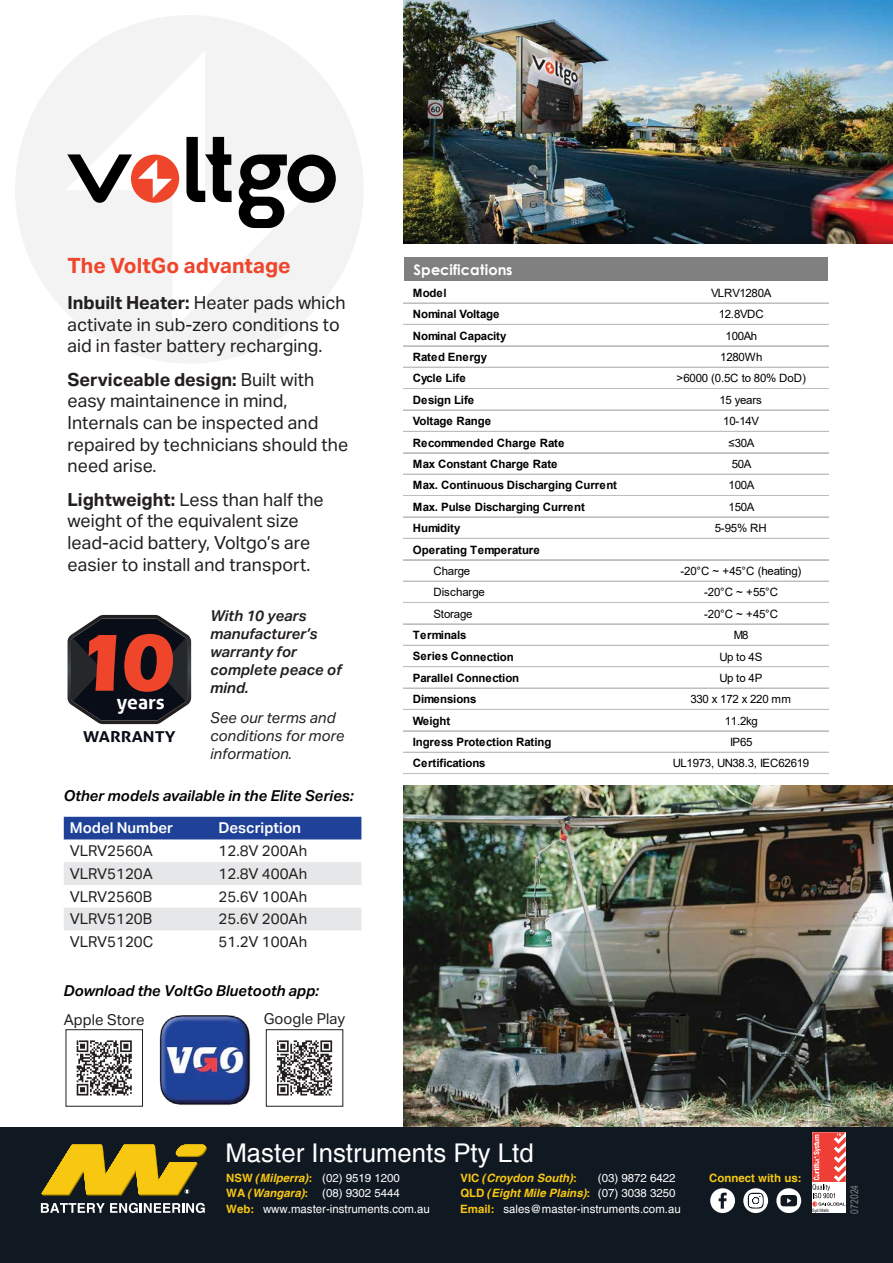
<style>
.page{position:relative;width:893px;height:1263px;background:#fff}
.page>*{position:absolute;margin:0;border:0;box-sizing:border-box;transform-origin:0 0}
.t1{font:700 83.7px "Eras ITC";color:#ee452b}
.t2{font:25.8px "Helvetica";color:#fff}
.t3{font:700 21px "Aktiv Grotesk";color:#ee452b}
.t4{font:700 19.35px "Aller";letter-spacing:-.005em;color:#fff}
.t5{font:18px/21.6px "Aktiv Grotesk";color:#231f20}
.t6{font:15px "Aktiv Grotesk";color:#231f20}
.t7{font:italic 600 15px "Aktiv Grotesk";color:#000}
.t8{font:italic 600 15px/18px "Aktiv Grotesk";color:#231f20}
.t9{font:italic 15px/18px "Aktiv Grotesk";color:#231f20}
.t10{font:600 15px "Aktiv Grotesk";color:#fff}
.t11{font:700 15px "Aller";color:#080d18;scale:1.18 1}
.t12{font:700 14.55px "Century Gothic";letter-spacing:.005em;color:#fff}
.t13{font:700 11.4px "Arial";letter-spacing:-.01em;color:#000}
.t14{font:11.4px "Arial";letter-spacing:-.02em;color:#000}
.t15{font:11.4px/15.1px "Helvetica";color:#fff}
.t16{font:italic 700 11.4px/15.1px "Helvetica";color:#f7c711}
.t17{font:700 11.4px "Helvetica";color:#f7c711}
.t18{font:10.5px "Arial Narrow";color:#838383}
.t19{font:4.5px "Arial Narrow";letter-spacing:.01em;color:#000}
.s1{font-weight:700}
.s2{font-style:normal}
.s3{font-weight:700;color:#f7c711}
</style>
<div class="page">
<img style="left:403px;top:786px;width:490px;height:341px">
<img style="left:403px;top:0;width:490px;height:244px">
<svg style="left:15px;top:15px;width:348px;height:348px;fill:#f3f3f3"></svg>
<svg style="left:68px;top:615px;width:123px;height:109px;background:#2a2e36"></svg>
<svg style="left:67px;top:137px;width:269px;height:91px"></svg>
<div style="left:404px;top:258px;width:425px;height:24px;background:#808080"></div>
<svg style="left:828px;top:258px;width:1px;height:24px"></svg>
<hr style="left:404px;top:303px;width:425px;height:1px;background:#bfbebe">
<hr style="left:404px;top:324px;width:425px;height:1px;background:#bfbebe">
<hr style="left:404px;top:345px;width:425px;height:1px;background:#bfbebe">
<hr style="left:404px;top:346px;width:425px;height:1px;background:#bfbebe">
<hr style="left:404px;top:367px;width:425px;height:1px;background:#bfbebe">
<hr style="left:404px;top:388px;width:425px;height:1px;background:#bfbebe">
<hr style="left:404px;top:410px;width:425px;height:1px;background:#bfbebe">
<hr style="left:404px;top:431px;width:425px;height:1px;background:#bfbebe">
<hr style="left:404px;top:452px;width:425px;height:1px;background:#bfbebe">
<hr style="left:404px;top:453px;width:425px;height:1px;background:#bfbebe">
<hr style="left:404px;top:474px;width:425px;height:1px;background:#bfbebe">
<hr style="left:404px;top:495px;width:425px;height:1px;background:#bfbebe">
<hr style="left:404px;top:517px;width:425px;height:1px;background:#bfbebe">
<hr style="left:404px;top:538px;width:425px;height:1px;background:#bfbebe">
<hr style="left:404px;top:559px;width:425px;height:1px;background:#bfbebe">
<hr style="left:404px;top:560px;width:425px;height:1px;background:#bfbebe">
<hr style="left:404px;top:581px;width:425px;height:1px;background:#bfbebe">
<hr style="left:404px;top:602px;width:425px;height:1px;background:#bfbebe">
<hr style="left:404px;top:623px;width:425px;height:1px;background:#bfbebe">
<hr style="left:404px;top:624px;width:425px;height:1px;background:#bfbebe">
<hr style="left:404px;top:645px;width:425px;height:1px;background:#bfbebe">
<hr style="left:404px;top:666px;width:425px;height:1px;background:#bfbebe">
<hr style="left:404px;top:667px;width:425px;height:1px;background:#bfbebe">
<hr style="left:404px;top:688px;width:425px;height:1px;background:#bfbebe">
<hr style="left:404px;top:709px;width:425px;height:1px;background:#bfbebe">
<hr style="left:404px;top:730px;width:425px;height:1px;background:#bfbebe">
<hr style="left:404px;top:731px;width:425px;height:1px;background:#bfbebe">
<hr style="left:404px;top:752px;width:425px;height:1px;background:#bfbebe">
<hr style="left:404px;top:773px;width:425px;height:1px;background:#bfbebe">
<img style="left:159px;top:1015px;width:91px;height:90px">
<div style="left:66px;top:1029px;width:77px;height:77px;background:#fff;border:1px solid #231f20"></div>
<svg style="left:77px;top:1040px;width:55px;height:55px"></svg>
<div style="left:266px;top:1029px;width:77px;height:77px;background:#fff;border:1px solid #231f20"></div>
<svg style="left:277px;top:1040px;width:55px;height:55px"></svg>
<div style="left:64px;top:817px;width:297px;height:22px;background:#1f4298"></div>
<svg style="left:64px;top:862px;width:297px;height:68px"></svg>
<div style="left:0;top:1127px;width:893px;height:136px;background:#101821"></div>
<svg style="left:41px;top:1203px;width:164px;height:10px"></svg>
<svg style="left:41px;top:1144px;width:166px;height:51px"></svg>
<div style="left:812px;top:1132px;width:34px;height:81px;background:#fff"></div>
<svg style="left:812px;top:1132px;width:34px;height:74px"></svg>
<svg style="left:710px;top:1188px;width:25px;height:25px"></svg>
<svg style="left:743px;top:1188px;width:25px;height:25px"></svg>
<svg style="left:776px;top:1188px;width:25px;height:25px"></svg>
<p class="t3" style="left:67px;top:254px;width:224px">The VoltGo advantage</p>
<p class="t5" style="left:67px;top:292px;width:280px"><span class="s1">Inbuilt Heater:</span> Heater pads which activate in sub-zero conditions to aid in faster battery recharging.</p>
<p class="t5" style="left:67px;top:369px;width:282px"><span class="s1">Serviceable design:</span> Built with easy maintainence in mind,<br>Internals can be inspected and repaired by technicians should the need arise.</p>
<p class="t5" style="left:67px;top:489px;width:258px"><span class="s1">Lightweight:</span> Less than half the weight of the equivalent size lead-acid battery, Voltgo’s are easier to install and transport.</p>
<h1 class="t1" style="left:75px;top:615px;width:102px">10</h1>
<p class="t4" style="left:117px;top:690px;width:49px">years</p>
<p class="t11" style="left:83px;top:728px;width:80px">WARRANTY</p>
<p class="t8" style="left:210px;top:607px;width:133px">With 10 years manufacturer’s warranty for complete peace of mind.</p>
<p class="t9" style="left:210px;top:709px;width:136px">See our terms and conditions for more information.</p>
<p class="t7" style="left:64px;top:787px;width:291px">Other models available in the Elite Series:</p>
<p class="t10" style="left:70px;top:819px;width:105px">Model Number</p>
<p class="t10" style="left:219px;top:819px;width:84px">Description</p>
<p class="t6" style="left:70px;top:842px;width:85px">VLRV2560A</p>
<p class="t6" style="left:219px;top:842px;width:90px">12.8V 200Ah</p>
<p class="t6" style="left:70px;top:865px;width:85px">VLRV5120A</p>
<p class="t6" style="left:219px;top:865px;width:90px">12.8V 400Ah</p>
<p class="t6" style="left:70px;top:888px;width:84px">VLRV2560B</p>
<p class="t6" style="left:219px;top:888px;width:90px">25.6V 100Ah</p>
<p class="t6" style="left:70px;top:910px;width:84px">VLRV5120B</p>
<p class="t6" style="left:219px;top:910px;width:90px">25.6V 200Ah</p>
<p class="t6" style="left:70px;top:933px;width:85px">VLRV5120C</p>
<p class="t6" style="left:219px;top:933px;width:90px">51.2V 100Ah</p>
<p class="t7" style="left:64px;top:982px;width:257px">Download the VoltGo Bluetooth app:</p>
<p class="t6" style="left:64px;top:1010px;width:82px">Apple Store</p>
<p class="t6" style="left:264px;top:1010px;width:83px">Google Play</p>
<p class="t12" style="left:414px;top:258px;width:100px">Specifications</p>
<p class="t13" style="left:413px;top:285px;width:35px">Model</p>
<p class="t14" style="left:711px;top:285px;width:62px">VLRV1280A</p>
<p class="t13" style="left:413px;top:306px;width:88px">Nominal Voltage</p>
<p class="t14" style="left:719px;top:306px;width:47px">12.8VDC</p>
<p class="t13" style="left:413px;top:328px;width:95px">Nominal Capacity</p>
<p class="t14" style="left:726px;top:328px;width:33px">100Ah</p>
<p class="t13" style="left:413px;top:349px;width:76px">Rated Energy</p>
<p class="t14" style="left:720px;top:349px;width:44px">1280Wh</p>
<p class="t13" style="left:413px;top:370px;width:55px">Cycle Life</p>
<p class="t14" style="left:677px;top:370px;width:131px">&gt;6000 (0.5C to 80% DoD)</p>
<p class="t13" style="left:413px;top:392px;width:63px">Design Life</p>
<p class="t14" style="left:719px;top:392px;width:44px">15 years</p>
<p class="t13" style="left:413px;top:413px;width:80px">Voltage Range</p>
<p class="t14" style="left:723px;top:413px;width:37px">10-14V</p>
<p class="t13" style="left:413px;top:434px;width:153px">Recommended Charge Rate</p>
<p class="t14" style="left:729px;top:435px;width:28px">≤30A</p>
<p class="t13" style="left:413px;top:456px;width:146px">Max Constant Charge Rate</p>
<p class="t14" style="left:732px;top:456px;width:21px">50A</p>
<p class="t13" style="left:413px;top:477px;width:206px">Max. Continuous Discharging Current</p>
<p class="t14" style="left:729px;top:477px;width:28px">100A</p>
<p class="t13" style="left:413px;top:499px;width:174px">Max. Pulse Discharging Current</p>
<p class="t14" style="left:729px;top:499px;width:28px">150A</p>
<p class="t13" style="left:413px;top:520px;width:49px">Humidity</p>
<p class="t14" style="left:715px;top:520px;width:53px">5-95% RH</p>
<p class="t13" style="left:413px;top:541px;width:129px">Operating Temperature</p>
<p class="t14" style="left:433px;top:563px;width:38px">Charge</p>
<p class="t14" style="left:680px;top:563px;width:122px">-20°C ~ +45°C (heating)</p>
<p class="t14" style="left:433px;top:584px;width:53px">Discharge</p>
<p class="t14" style="left:704px;top:584px;width:76px">-20°C ~ +55°C</p>
<p class="t14" style="left:433px;top:606px;width:41px">Storage</p>
<p class="t14" style="left:704px;top:606px;width:76px">-20°C ~ +45°C</p>
<p class="t13" style="left:413px;top:627px;width:55px">Terminals</p>
<p class="t14" style="left:734px;top:627px;width:16px">M8</p>
<p class="t13" style="left:413px;top:648px;width:103px">Series Connection</p>
<p class="t14" style="left:719px;top:649px;width:44px">Up to 4S</p>
<p class="t13" style="left:413px;top:670px;width:108px">Parallel Connection</p>
<p class="t14" style="left:719px;top:670px;width:44px">Up to 4P</p>
<p class="t13" style="left:413px;top:691px;width:65px">Dimensions</p>
<p class="t14" style="left:690px;top:691px;width:102px">330 x 172 x 220 mm</p>
<p class="t13" style="left:413px;top:713px;width:39px">Weight</p>
<p class="t14" style="left:725px;top:713px;width:35px">11.2kg</p>
<p class="t13" style="left:413px;top:734px;width:140px">Ingress Protection Rating</p>
<p class="t14" style="left:730px;top:734px;width:24px">IP65</p>
<p class="t13" style="left:413px;top:755px;width:74px">Certifications</p>
<p class="t14" style="left:673px;top:755px;width:138px">UL1973, UN38.3, IEC62619</p>
<h2 class="t2" style="left:225px;top:1138px;width:310px">Master Instruments Pty Ltd</h2>
<p class="t16" style="left:226px;top:1171px;width:87px"><span class="s2">NSW</span> (Milperra):<br><span class="s2">WA</span> (Wangara)<span class="s2">:</span></p>
<p class="t16" style="left:460px;top:1171px;width:131px"><span class="s2">VIC</span> (Croydon South)<span class="s2">:<br>QLD</span> (Eight Mile Plains)<span class="s2">:</span></p>
<p class="t15" style="left:322px;top:1171px;width:79px">(02) 9519 1200 (08) 9302 5444</p>
<p class="t15" style="left:598px;top:1171px;width:79px">(03) 9872 6422</p>
<p class="t15" style="left:598px;top:1186px;width:79px">(07) 3038 3250</p>
<p class="t17" style="left:709px;top:1171px;width:94px">Connect with us:</p>
<p class="t15" style="left:226px;top:1201px;width:205px"><span class="s3">Web:</span> www.master-instruments.com.au</p>
<p class="t15" style="left:460px;top:1201px;width:222px"><span class="s3">Email:</span> sales@master-instruments.com.au</p>
<p class="t19" style="left:812px;top:1207px;width:18px">Syd/Melb</p>
<p class="t18" style="left:847px;top:1213px;width:30px;rotate:-90deg">072024</p>
</div>
